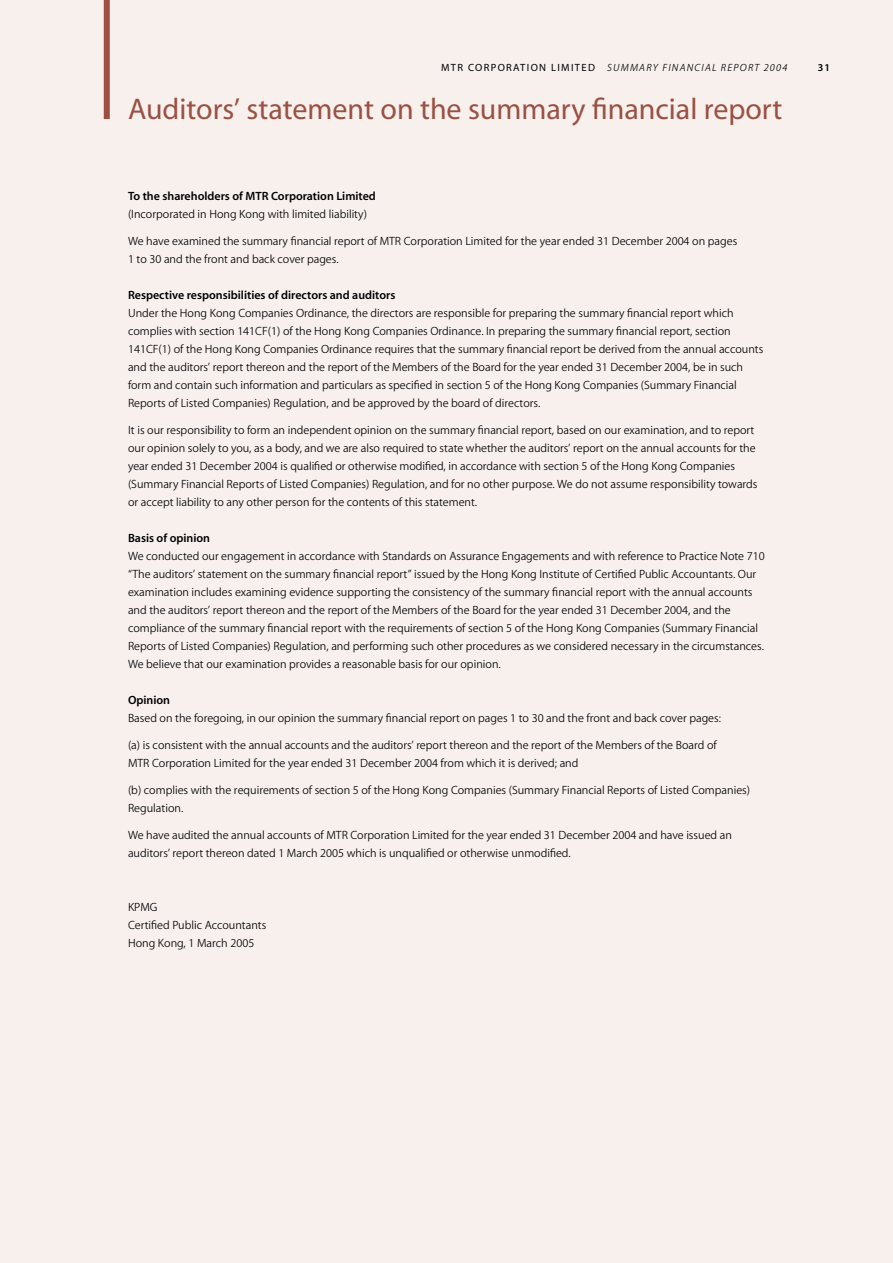
<style>
.page{position:relative;width:893px;height:1263px;background:#fff}
.page>*{position:absolute;margin:0;border:0;box-sizing:border-box;transform-origin:0 0}
.t1{font:30px "Myriad MM 400 600";color:#9b5043}
.t2{font:12px/18px "Myriad MM 300 600";color:#000}
.t3{font:12px "Myriad MM 565 600";color:#000}
.t4{font:10.5px "Myriad MM It 300 600";letter-spacing:.12em;color:#000}
.t5{font:10.5px "Myriad MM 565 600";color:#000}
.s1{font-family:"Myriad MM 400 600"}
</style>
<div class="page">
<div style="left:0;top:0;width:892px;height:1263px;background:#f7f0ed"></div>
<div style="left:104px;top:0;width:6px;height:119px;background:#9b5043"></div>
<p class="t4" style="left:441px;top:64px;width:348px"><span class="s1">MTR CORPORATION LIMITED</span> SUMMARY FINANCIAL REPORT 2004</p>
<p class="t5" style="left:817px;top:64px;width:14px">31</p>
<h1 class="t1" style="left:128px;top:97px;width:656px">Auditors’ statement on the summary financial report</h1>
<p class="t3" style="left:128px;top:191px;width:249px">To the shareholders of MTR Corporation Limited</p>
<p class="t2" style="left:128px;top:206px;width:240px">(Incorporated in Hong Kong with limited liability)</p>
<p class="t2" style="left:128px;top:233px;width:610px">We have examined the summary financial report of MTR Corporation Limited for the year ended 31 December 2004 on pages<br>1 to 30 and the front and back cover pages.</p>
<p class="t3" style="left:128px;top:290px;width:269px">Respective responsibilities of directors and auditors</p>
<p class="t2" style="left:128px;top:305px;width:636px">Under the Hong Kong Companies Ordinance, the directors are responsible for preparing the summary financial report which complies with section 141CF(1) of the Hong Kong Companies Ordinance. In preparing the summary financial report, section 141CF(1) of the Hong Kong Companies Ordinance requires that the summary financial report be derived from the annual accounts and the auditors’ report thereon and the report of the Members of the Board for the year ended 31 December 2004, be in such form and contain such information and particulars as specified in section 5 of the Hong Kong Companies (Summary Financial Reports of Listed Companies) Regulation, and be approved by the board of directors.</p>
<p class="t2" style="left:128px;top:422px;width:631px">It is our responsibility to form an independent opinion on the summary financial report, based on our examination, and to report our opinion solely to you, as a body, and we are also required to state whether the auditors’ report on the annual accounts for the year ended 31 December 2004 is qualified or otherwise modified, in accordance with section 5 of the Hong Kong Companies (Summary Financial Reports of Listed Companies) Regulation, and for no other purpose. We do not assume responsibility towards or accept liability to any other person for the contents of this statement.</p>
<p class="t3" style="left:128px;top:533px;width:84px">Basis of opinion</p>
<p class="t2" style="left:128px;top:548px;width:638px">We conducted our engagement in accordance with Standards on Assurance Engagements and with reference to Practice Note 710 “The auditors’ statement on the summary financial report” issued by the Hong Kong Institute of Certified Public Accountants. Our examination includes examining evidence supporting the consistency of the summary financial report with the annual accounts and the auditors’ report thereon and the report of the Members of the Board for the year ended 31 December 2004, and the compliance of the summary financial report with the requirements of section 5 of the Hong Kong Companies (Summary Financial Reports of Listed Companies) Regulation, and performing such other procedures as we considered necessary in the circumstances.<br>We believe that our examination provides a reasonable basis for our opinion.</p>
<p class="t3" style="left:128px;top:695px;width:44px">Opinion</p>
<p class="t2" style="left:128px;top:710px;width:594px">Based on the foregoing, in our opinion the summary financial report on pages 1 to 30 and the front and back cover pages:</p>
<p class="t2" style="left:128px;top:737px;width:590px">(a) is consistent with the annual accounts and the auditors’ report thereon and the report of the Members of the Board of<br>MTR Corporation Limited for the year ended 31 December 2004 from which it is derived; and</p>
<p class="t2" style="left:128px;top:782px;width:623px">(b) complies with the requirements of section 5 of the Hong Kong Companies (Summary Financial Reports of Listed Companies)<br>Regulation.</p>
<p class="t2" style="left:128px;top:827px;width:605px">We have audited the annual accounts of MTR Corporation Limited for the year ended 31 December 2004 and have issued an auditors’ report thereon dated 1 March 2005 which is unqualified or otherwise unmodified.</p>
<p class="t2" style="left:128px;top:899px;width:140px">KPMG<br>Certified Public Accountants<br>Hong Kong, 1 March 2005</p>
</div>
